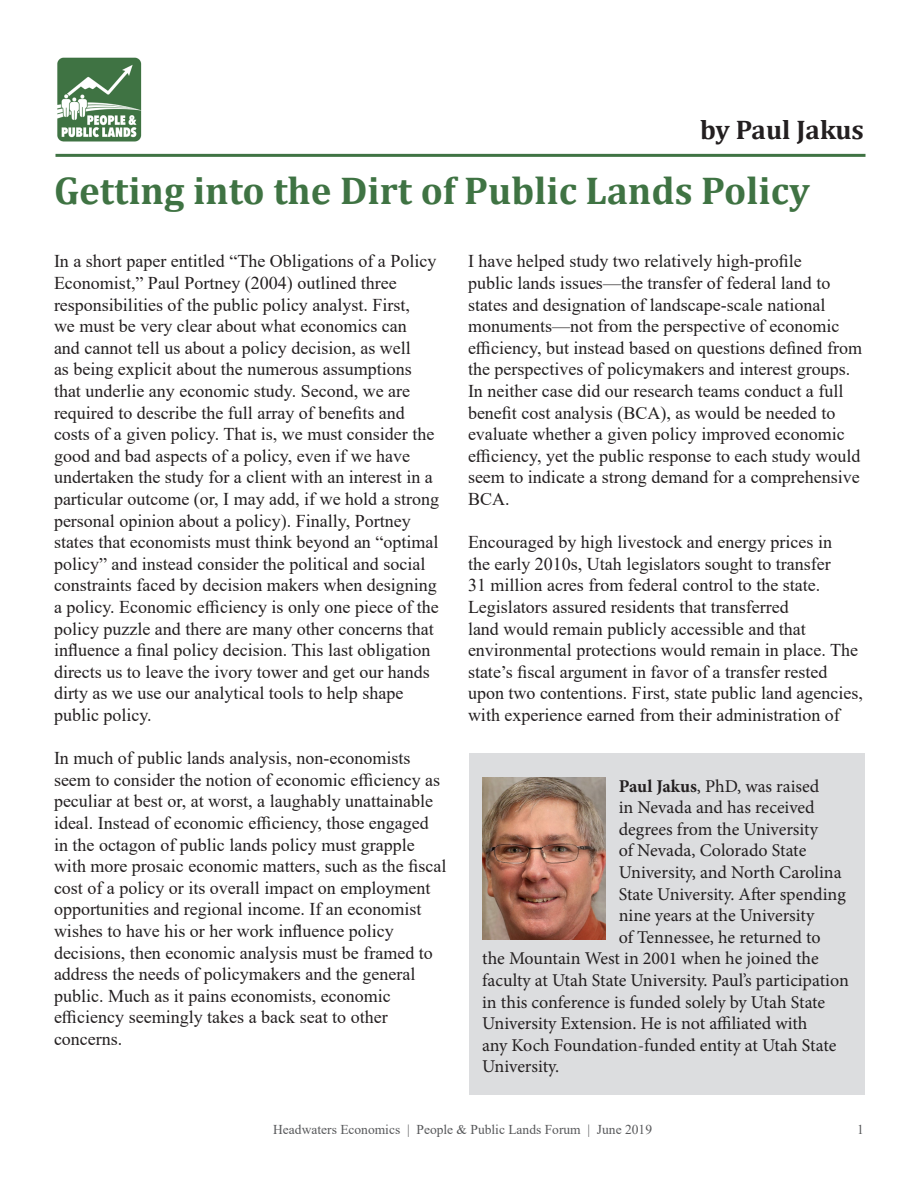
<style>
.page{position:relative;width:918px;height:1188px;background:#fff}
.page>*{position:absolute;margin:0;border:0;box-sizing:border-box;transform-origin:0 0}
.t1{font:700 39px "Cambria";color:#3f7343}
.t2{font:700 27px "Cambria";color:#231f20}
.t3{font:18px/21.6px "Times New Roman";color:#231f20}
.t4{font:18px "Minion Pro";color:#231f20}
.t5{font:13.5px "Times New Roman";color:#57585a}
.s1{font-weight:700}
</style>
<div class="page">
<img style="left:57px;top:57px;width:85px;height:85px">
<hr style="left:56px;top:154px;width:810px;height:3px;background:#3f7343">
<div style="left:470px;top:754px;width:396px;height:341px;background:#dcdddf"></div>
<img style="left:482px;top:777px;width:123px;height:162px">
<p class="t2" style="left:700px;top:111px;width:165px">by Paul Jakus</p>
<p class="t1" style="left:54px;top:163px;width:757px">Getting into the Dirt of Public Lands Policy</p>
<p class="t3" style="left:54px;top:250px;width:387px">In a short paper entitled “The Obligations of a Policy Economist,” Paul Portney (2004) outlined three responsibilities of the public policy analyst. First,<br>we must be very clear about what economics can<br>and cannot tell us about a policy decision, as well<br>as being explicit about the numerous assumptions that underlie any economic study. Second, we are required to describe the full array of benefits and costs of a given policy. That is, we must consider the good and bad aspects of a policy, even if we have undertaken the study for a client with an interest in a particular outcome (or, I may add, if we hold a strong personal opinion about a policy). Finally, Portney states that economists must think beyond an “optimal policy” and instead consider the political and social constraints faced by decision makers when designing a policy. Economic efficiency is only one piece of the policy puzzle and there are many other concerns that influence a final policy decision. This last obligation directs us to leave the ivory tower and get our hands dirty as we use our analytical tools to help shape public policy.</p>
<p class="t3" style="left:54px;top:747px;width:394px">In much of public lands analysis, non-economists seem to consider the notion of economic efficiency as peculiar at best or, at worst, a laughably unattainable ideal. Instead of economic efficiency, those engaged in the octagon of public lands policy must grapple with more prosaic economic matters, such as the fiscal cost of a policy or its overall impact on employment opportunities and regional income. If an economist wishes to have his or her work influence policy decisions, then economic analysis must be framed to address the needs of policymakers and the general public. Much as it pains economists, economic efficiency seemingly takes a back seat to other concerns.</p>
<p class="t3" style="left:468px;top:250px;width:396px">I have helped study two relatively high-profile<br>public lands issues—the transfer of federal land to states and designation of landscape-scale national monuments—not from the perspective of economic efficiency, but instead based on questions defined from the perspectives of policymakers and interest groups.<br>In neither case did our research teams conduct a full benefit cost analysis (BCA), as would be needed to evaluate whether a given policy improved economic efficiency, yet the public response to each study would seem to indicate a strong demand for a comprehensive BCA.</p>
<p class="t3" style="left:468px;top:531px;width:396px">Encouraged by high livestock and energy prices in<br>the early 2010s, Utah legislators sought to transfer<br>31 million acres from federal control to the state.<br>Legislators assured residents that transferred<br>land would remain publicly accessible and that environmental protections would remain in place. The state’s fiscal argument in favor of a transfer rested upon two contentions. First, state public land agencies, with experience earned from their administration of</p>
<p class="t4" style="left:619px;top:774px;width:202px"><span class="s1">Paul Jakus</span>, PhD, was raised</p>
<p class="t4" style="left:619px;top:795px;width:198px">in Nevada and has received</p>
<p class="t4" style="left:619px;top:817px;width:201px">degrees from the University</p>
<p class="t4" style="left:619px;top:839px;width:189px">of Nevada, Colorado State</p>
<p class="t4" style="left:619px;top:860px;width:224px">University, and North Carolina</p>
<p class="t4" style="left:619px;top:882px;width:229px">State University. After spending</p>
<p class="t4" style="left:619px;top:903px;width:197px">nine years at the University</p>
<p class="t4" style="left:619px;top:925px;width:204px">of Tennessee, he returned to</p>
<p class="t4" style="left:482px;top:947px;width:338px">the Mountain West in 2001 when he joined the</p>
<p class="t4" style="left:482px;top:968px;width:368px">faculty at Utah State University. Paul’s participation</p>
<p class="t4" style="left:482px;top:990px;width:345px">in this conference is funded solely by Utah State</p>
<p class="t4" style="left:482px;top:1011px;width:327px">University Extension. He is not affiliated with</p>
<p class="t4" style="left:482px;top:1033px;width:356px">any Koch Foundation-funded entity at Utah State</p>
<p class="t4" style="left:482px;top:1055px;width:79px">University.</p>
<p class="t5" style="left:273px;top:1120px;width:380px">Headwaters Economics | People &amp; Public Lands Forum | June 2019</p>
<p class="t5" style="left:857px;top:1120px;width:8px">1</p>
</div>
